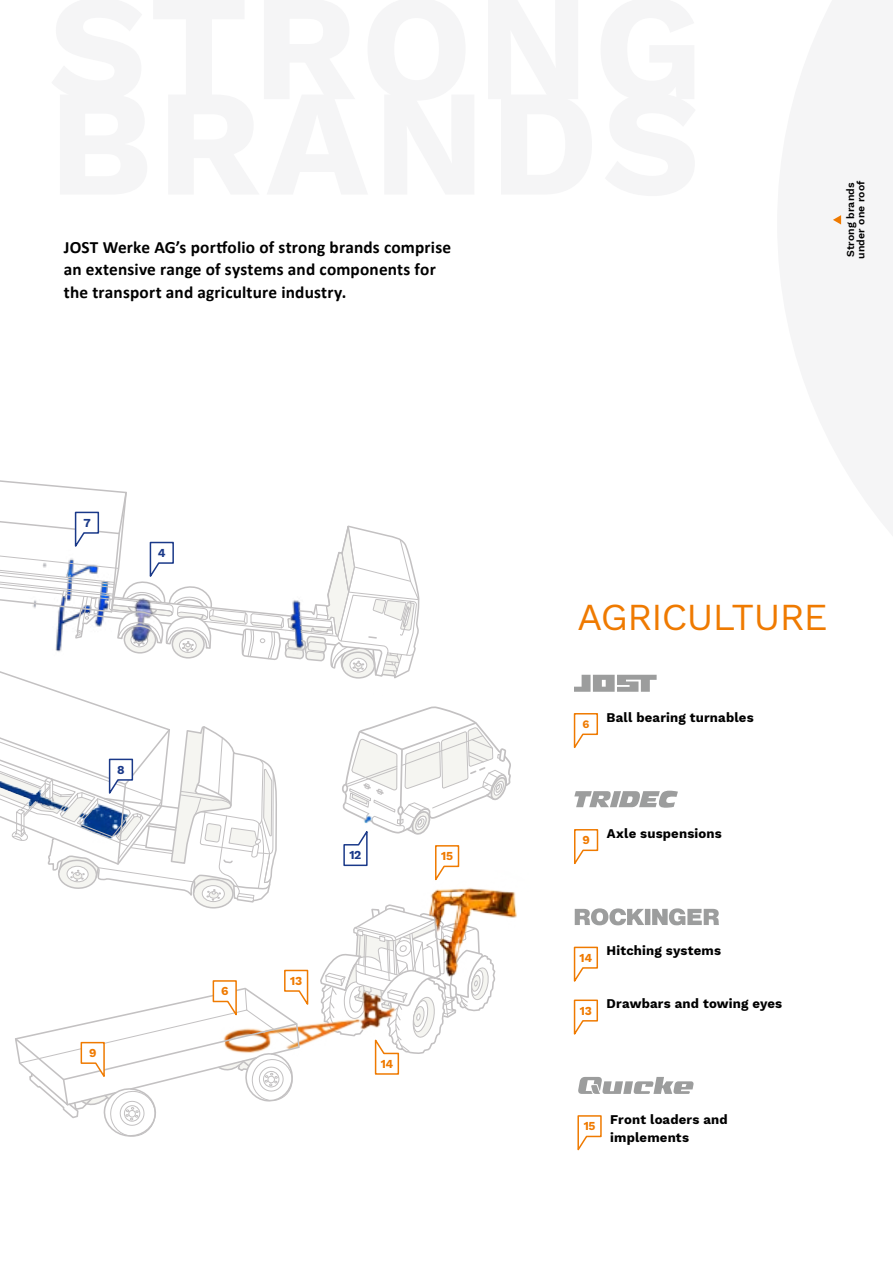
<style>
.page{position:relative;width:893px;height:1263px;background:#fff}
.page>*{position:absolute;margin:0;border:0;box-sizing:border-box;transform-origin:0 0}
.t1{font:37.5px "Work Sans";letter-spacing:-.02em;color:#ef7a00}
.t2{font:700 17.25px/22.5px "Calibri";letter-spacing:.01em;color:#000}
.t3{font:700 13.2px/18px "Work Sans";letter-spacing:.015em;color:#000}
.t4{font:700 12px "Work Sans";letter-spacing:-.03em;color:#ef7a00}
.t5{font:700 12px "Work Sans";color:#1a3989}
.t6{font:700 11.25px "Work Sans";color:#ef7a00}
.t7{font:600 10.5px/10.5px "Work Sans";letter-spacing:.015em;color:#000}
</style>
<div class="page">
<img style="left:513px;top:892px;width:4px;height:26px">
<svg style="left:0;top:480px;width:513px;height:657px"></svg>
<svg style="left:573px;top:713px;width:25px;height:35px"></svg>
<svg style="left:574px;top:829px;width:25px;height:35px"></svg>
<svg style="left:577px;top:1115px;width:25px;height:36px"></svg>
<svg style="left:573px;top:999px;width:25px;height:36px"></svg>
<svg style="left:573px;top:946px;width:25px;height:36px"></svg>
<svg style="left:574px;top:675px;width:83px;height:17px"></svg>
<svg style="left:574px;top:791px;width:104px;height:17px"></svg>
<svg style="left:575px;top:908px;width:144px;height:17px"></svg>
<svg style="left:578px;top:1077px;width:115px;height:17px"></svg>
<svg style="left:833px;top:215px;width:8px;height:10px"></svg>
<p class="t2" style="left:64px;top:236px;width:389px">JOST Werke AG’s portfolio of strong brands comprise an extensive range of systems and components for the transport and agriculture industry.</p>
<p class="t5" style="left:83px;top:513px;width:9px">7</p>
<p class="t5" style="left:158px;top:543px;width:9px">4</p>
<p class="t5" style="left:117px;top:760px;width:9px">8</p>
<p class="t4" style="left:89px;top:1044px;width:9px">9</p>
<p class="t4" style="left:221px;top:982px;width:9px">6</p>
<p class="t4" style="left:290px;top:971px;width:13px">13</p>
<p class="t5" style="left:349px;top:846px;width:13px">12</p>
<p class="t4" style="left:381px;top:1054px;width:14px">14</p>
<p class="t4" style="left:441px;top:847px;width:13px">15</p>
<p class="t7" style="left:845px;top:259px;width:80px;rotate:-90deg">Strong brands under one roof</p>
<h1 class="t1" style="left:577px;top:588px;width:252px">AGRICULTURE</h1>
<p class="t6" style="left:582px;top:715px;width:8px">6</p>
<p class="t3" style="left:606px;top:708px;width:149px">Ball bearing turnables</p>
<p class="t4" style="left:582px;top:831px;width:9px">9</p>
<p class="t3" style="left:607px;top:824px;width:117px">Axle suspensions</p>
<p class="t4" style="left:580px;top:948px;width:14px">14</p>
<p class="t4" style="left:580px;top:1001px;width:13px">13</p>
<p class="t3" style="left:606px;top:941px;width:116px">Hitching systems</p>
<p class="t3" style="left:606px;top:994px;width:177px">Drawbars and towing eyes</p>
<p class="t4" style="left:584px;top:1117px;width:13px">15</p>
<p class="t3" style="left:610px;top:1110px;width:119px">Front loaders and implements</p>
</div>
